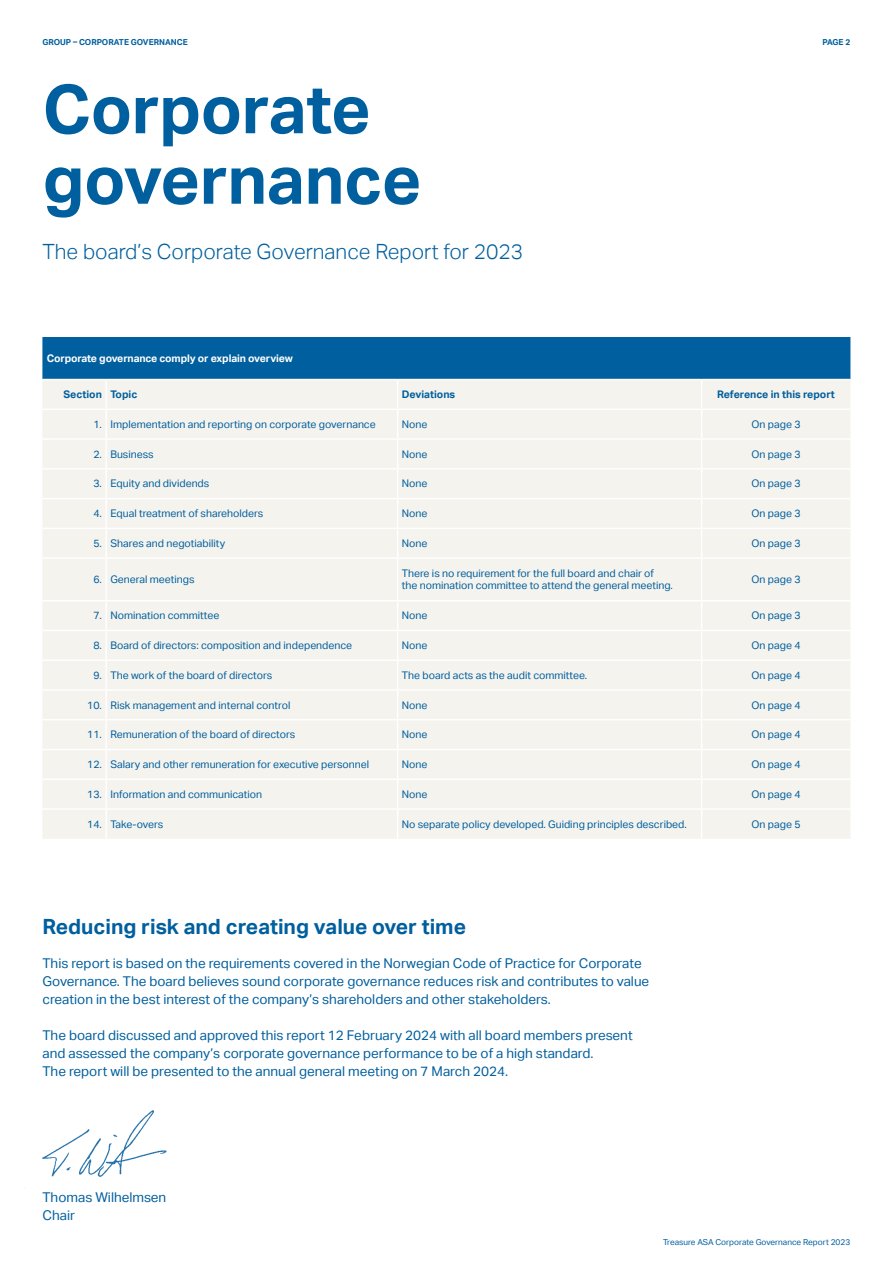
<style>
.page{position:relative;width:893px;height:1263px;background:#fff}
.page>*{position:absolute;margin:0;border:0;box-sizing:border-box;transform-origin:0 0}
.t1{font:700 67.5px/70.5px "Aktiv Grotesk";letter-spacing:-.01em;color:#005f9e}
.t2{font:300 21px "Aktiv Grotesk";color:#005f9e}
.t3{font:700 21px "Aktiv Grotesk";color:#005f9e}
.t4{font:13.5px/18px "Aktiv Grotesk";color:#005f9e}
.t5{font:10.5px/12.6px "Aktiv Grotesk";color:#005f9e}
.t6{font:700 10.5px "Aktiv Grotesk";color:#005f9e}
.t7{font:700 10.5px "Aktiv Grotesk";letter-spacing:-.01em;color:#fff}
.t8{font:8.25px "Aktiv Grotesk";color:#005f9e}
.t9{font:700 8.25px "Aktiv Grotesk";color:#005f9e}
</style>
<div class="page">
<img style="left:42px;top:1110px;width:125px;height:67px">
<div style="left:43px;top:559px;width:807px;height:280px;background:#f5f3ee"></div>
<hr style="left:105px;top:559px;width:2px;height:41px;background:#fff">
<hr style="left:105px;top:601px;width:2px;height:29px;background:#fff">
<hr style="left:105px;top:631px;width:2px;height:28px;background:#fff">
<hr style="left:105px;top:661px;width:2px;height:28px;background:#fff">
<hr style="left:105px;top:691px;width:2px;height:28px;background:#fff">
<hr style="left:105px;top:720px;width:2px;height:29px;background:#fff">
<hr style="left:105px;top:750px;width:2px;height:28px;background:#fff">
<hr style="left:105px;top:780px;width:2px;height:28px;background:#fff">
<hr style="left:105px;top:810px;width:2px;height:29px;background:#fff">
<svg style="left:42px;top:337px;width:808px;height:220px;background:#c4d6de"></svg>
<hr style="left:397px;top:559px;width:1px;height:41px;background:#fff">
<hr style="left:701px;top:559px;width:1px;height:41px;background:#fff">
<svg style="left:397px;top:601px;width:1px;height:238px"></svg>
<svg style="left:701px;top:601px;width:1px;height:238px"></svg>
<hr style="left:42px;top:379px;width:64px;height:1px;background:#fff">
<hr style="left:106px;top:379px;width:292px;height:1px;background:#fff">
<hr style="left:398px;top:379px;width:304px;height:1px;background:#fff">
<hr style="left:702px;top:379px;width:148px;height:1px;background:#fff">
<hr style="left:42px;top:409px;width:64px;height:1px;background:#fff">
<hr style="left:106px;top:409px;width:292px;height:1px;background:#fff">
<hr style="left:398px;top:409px;width:304px;height:1px;background:#fff">
<hr style="left:702px;top:409px;width:148px;height:1px;background:#fff">
<hr style="left:42px;top:438px;width:64px;height:2px;background:#fff">
<hr style="left:106px;top:438px;width:292px;height:2px;background:#fff">
<hr style="left:398px;top:438px;width:304px;height:2px;background:#fff">
<hr style="left:702px;top:438px;width:148px;height:2px;background:#fff">
<hr style="left:42px;top:468px;width:64px;height:2px;background:#fff">
<hr style="left:106px;top:468px;width:292px;height:2px;background:#fff">
<hr style="left:398px;top:468px;width:304px;height:2px;background:#fff">
<hr style="left:702px;top:468px;width:148px;height:2px;background:#fff">
<hr style="left:42px;top:498px;width:64px;height:1px;background:#fff">
<hr style="left:106px;top:498px;width:292px;height:1px;background:#fff">
<hr style="left:398px;top:498px;width:304px;height:1px;background:#fff">
<hr style="left:702px;top:498px;width:148px;height:1px;background:#fff">
<hr style="left:42px;top:528px;width:64px;height:1px;background:#fff">
<hr style="left:106px;top:528px;width:292px;height:1px;background:#fff">
<hr style="left:398px;top:528px;width:304px;height:1px;background:#fff">
<hr style="left:702px;top:528px;width:148px;height:1px;background:#fff">
<hr style="left:42px;top:600px;width:64px;height:1px;background:#fff">
<hr style="left:106px;top:600px;width:292px;height:1px;background:#fff">
<hr style="left:398px;top:600px;width:304px;height:1px;background:#fff">
<hr style="left:702px;top:600px;width:148px;height:1px;background:#fff">
<hr style="left:42px;top:630px;width:64px;height:1px;background:#fff">
<hr style="left:106px;top:630px;width:292px;height:1px;background:#fff">
<hr style="left:398px;top:630px;width:304px;height:1px;background:#fff">
<hr style="left:702px;top:630px;width:148px;height:1px;background:#fff">
<hr style="left:42px;top:659px;width:64px;height:2px;background:#fff">
<hr style="left:106px;top:659px;width:292px;height:2px;background:#fff">
<hr style="left:398px;top:659px;width:304px;height:2px;background:#fff">
<hr style="left:702px;top:659px;width:148px;height:2px;background:#fff">
<hr style="left:42px;top:689px;width:64px;height:2px;background:#fff">
<hr style="left:106px;top:689px;width:292px;height:2px;background:#fff">
<hr style="left:398px;top:689px;width:304px;height:2px;background:#fff">
<hr style="left:702px;top:689px;width:148px;height:2px;background:#fff">
<hr style="left:42px;top:719px;width:64px;height:1px;background:#fff">
<hr style="left:106px;top:719px;width:292px;height:1px;background:#fff">
<hr style="left:398px;top:719px;width:304px;height:1px;background:#fff">
<hr style="left:702px;top:719px;width:148px;height:1px;background:#fff">
<hr style="left:42px;top:749px;width:64px;height:1px;background:#fff">
<hr style="left:106px;top:749px;width:292px;height:1px;background:#fff">
<hr style="left:398px;top:749px;width:304px;height:1px;background:#fff">
<hr style="left:702px;top:749px;width:148px;height:1px;background:#fff">
<hr style="left:42px;top:778px;width:64px;height:2px;background:#fff">
<hr style="left:106px;top:778px;width:292px;height:2px;background:#fff">
<hr style="left:398px;top:778px;width:304px;height:2px;background:#fff">
<hr style="left:702px;top:778px;width:148px;height:2px;background:#fff">
<hr style="left:42px;top:808px;width:64px;height:2px;background:#fff">
<hr style="left:106px;top:808px;width:292px;height:2px;background:#fff">
<hr style="left:398px;top:808px;width:304px;height:2px;background:#fff">
<hr style="left:702px;top:808px;width:148px;height:2px;background:#fff">
<p class="t9" style="left:43px;top:37px;width:147px">GROUP – CORPORATE GOVERNANCE</p>
<p class="t9" style="left:822px;top:37px;width:29px">PAGE 2</p>
<h1 class="t1" style="left:43px;top:75px;width:380px">Corporate governance</h1>
<h2 class="t2" style="left:43px;top:240px;width:482px">The board’s Corporate Governance Report for 2023</h2>
<p class="t7" style="left:47px;top:352px;width:248px">Corporate governance comply or explain overview</p>
<p class="t6" style="left:63px;top:388px;width:75px">Section Topic</p>
<p class="t6" style="left:402px;top:388px;width:55px">Deviations</p>
<p class="t6" style="left:717px;top:388px;width:119px">Reference in this report</p>
<p class="t5" style="left:93px;top:418px;width:284px">1. Implementation and reporting on corporate governance</p>
<p class="t5" style="left:402px;top:418px;width:27px">None</p>
<p class="t5" style="left:751px;top:418px;width:51px">On page 3</p>
<p class="t5" style="left:93px;top:448px;width:62px">2. Business</p>
<p class="t5" style="left:402px;top:448px;width:27px">None</p>
<p class="t5" style="left:751px;top:448px;width:51px">On page 3</p>
<p class="t5" style="left:93px;top:477px;width:118px">3. Equity and dividends</p>
<p class="t5" style="left:402px;top:477px;width:27px">None</p>
<p class="t5" style="left:751px;top:477px;width:51px">On page 3</p>
<p class="t5" style="left:93px;top:507px;width:172px">4. Equal treatment of shareholders</p>
<p class="t5" style="left:402px;top:507px;width:27px">None</p>
<p class="t5" style="left:751px;top:507px;width:51px">On page 3</p>
<p class="t5" style="left:93px;top:537px;width:133px">5. Shares and negotiability</p>
<p class="t5" style="left:402px;top:537px;width:27px">None</p>
<p class="t5" style="left:751px;top:537px;width:51px">On page 3</p>
<p class="t5" style="left:93px;top:573px;width:103px">6. General meetings</p>
<p class="t5" style="left:402px;top:567px;width:273px">There is no requirement for the full board and chair of<br>the nomination committee to attend the general meeting.</p>
<p class="t5" style="left:751px;top:573px;width:51px">On page 3</p>
<p class="t5" style="left:93px;top:609px;width:128px">7. Nomination committee</p>
<p class="t5" style="left:402px;top:609px;width:27px">None</p>
<p class="t5" style="left:751px;top:609px;width:51px">On page 3</p>
<p class="t5" style="left:93px;top:639px;width:260px">8. Board of directors: composition and independence</p>
<p class="t5" style="left:402px;top:639px;width:27px">None</p>
<p class="t5" style="left:751px;top:639px;width:51px">On page 4</p>
<p class="t5" style="left:93px;top:669px;width:180px">9. The work of the board of directors</p>
<p class="t5" style="left:402px;top:669px;width:187px">The board acts as the audit committee.</p>
<p class="t5" style="left:751px;top:669px;width:51px">On page 4</p>
<p class="t5" style="left:87px;top:699px;width:205px">10. Risk management and internal control</p>
<p class="t5" style="left:402px;top:699px;width:27px">None</p>
<p class="t5" style="left:751px;top:699px;width:51px">On page 4</p>
<p class="t5" style="left:87px;top:728px;width:210px">11. Remuneration of the board of directors</p>
<p class="t5" style="left:402px;top:728px;width:27px">None</p>
<p class="t5" style="left:751px;top:728px;width:51px">On page 4</p>
<p class="t5" style="left:87px;top:758px;width:284px">12. Salary and other remuneration for executive personnel</p>
<p class="t5" style="left:402px;top:758px;width:27px">None</p>
<p class="t5" style="left:751px;top:758px;width:51px">On page 4</p>
<p class="t5" style="left:87px;top:788px;width:177px">13. Information and communication</p>
<p class="t5" style="left:402px;top:788px;width:27px">None</p>
<p class="t5" style="left:751px;top:788px;width:51px">On page 4</p>
<p class="t5" style="left:87px;top:818px;width:78px">14. Take-overs</p>
<p class="t5" style="left:402px;top:818px;width:287px">No separate policy developed. Guiding principles described.</p>
<p class="t5" style="left:751px;top:818px;width:51px">On page 5</p>
<h2 class="t3" style="left:43px;top:915px;width:425px">Reducing risk and creating value over time</h2>
<p class="t4" style="left:43px;top:955px;width:608px">This report is based on the requirements covered in the Norwegian Code of Practice for Corporate<br>Governance. The board believes sound corporate governance reduces risk and contributes to value creation in the best interest of the company’s shareholders and other stakeholders.</p>
<p class="t4" style="left:43px;top:1027px;width:592px">The board discussed and approved this report 12 February 2024 with all board members present and assessed the company’s corporate governance performance to be of a high standard.<br>The report will be presented to the annual general meeting on 7 March 2024.</p>
<p class="t4" style="left:43px;top:1189px;width:125px">Thomas Wilhelmsen<br>Chair</p>
<p class="t8" style="left:663px;top:1237px;width:189px">Treasure ASA Corporate Governance Report 2023</p>
</div>
